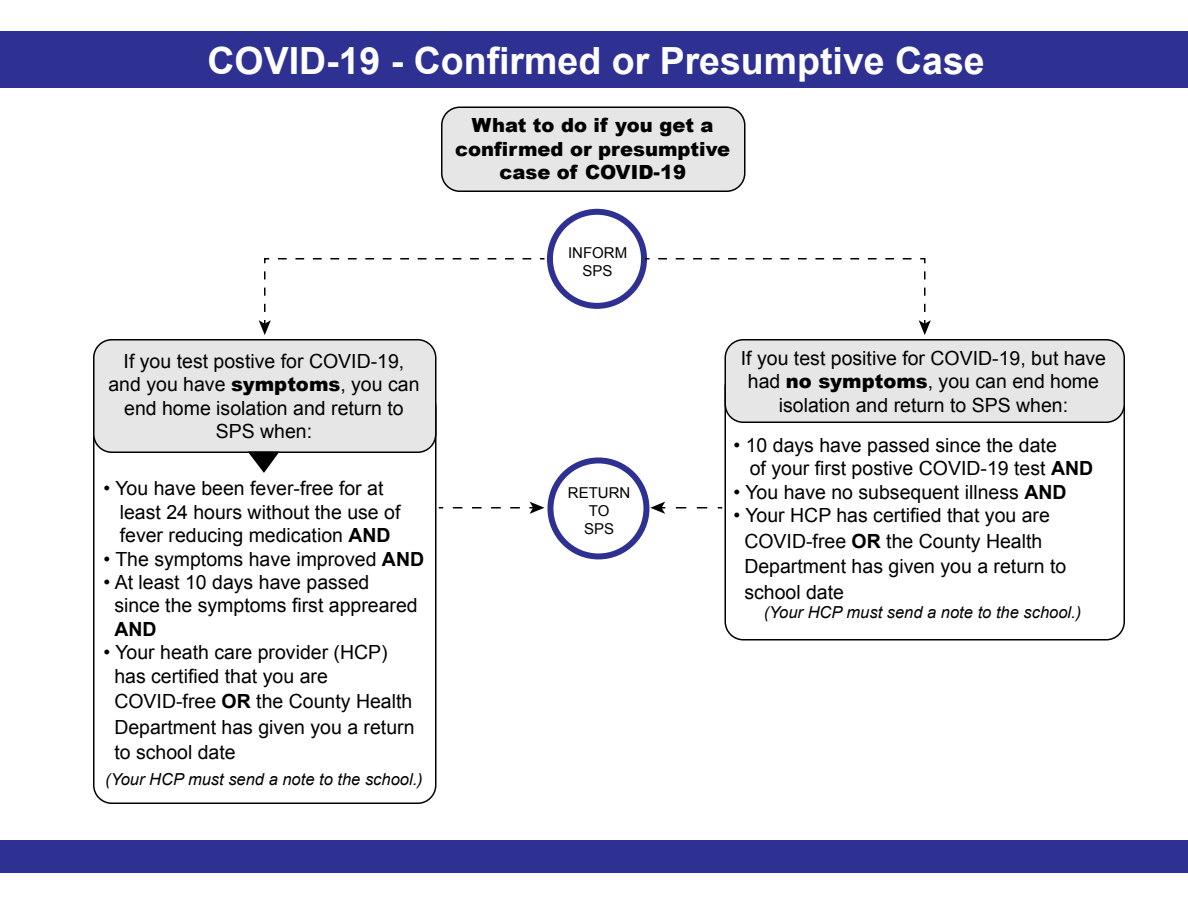
<style>
.page{position:relative;width:1188px;height:918px;background:#fff}
.page>*{position:absolute;margin:0;border:0;box-sizing:border-box;transform-origin:0 0}
.t1{font:700 37.5px "Arial";color:#fff}
.t2{font:19.5px/23.4px "Arial";color:#000}
.t3{font:900 19.5px/23.4px "Arial";color:#000;text-align:center}
.t4{font:700 19.5px "Arial";color:#000}
.t5{font:italic 16.5px "Arial";color:#000}
.t6{font:15px/18px "Arial";color:#000;text-align:center}
.s1{font-weight:900}
.s2{font-weight:700}
</style>
<div class="page">
<div style="left:93px;top:388px;width:343px;height:416px;border:2px solid #000;border-radius:18px"></div>
<div style="left:0;top:32px;width:1188px;height:56px;background:#2e3192"></div>
<div style="left:442px;top:107px;width:303px;height:84px;background:#e6e6e6;border-radius:18px"></div>
<div style="left:441px;top:106px;width:305px;height:86px;border:2px solid #000;border-radius:18px"></div>
<div style="left:94px;top:340px;width:342px;height:112px;background:#e6e6e6;border-radius:18px"></div>
<div style="left:93px;top:339px;width:343px;height:114px;border:2px solid #000;border-radius:18px"></div>
<div style="left:547px;top:457px;width:102px;height:102px;border:6px solid #2e3192;border-radius:50%"></div>
<div style="left:547px;top:209px;width:100px;height:100px;border:6px solid #2e3192;border-radius:50%"></div>
<svg style="left:676px;top:507px;width:46px;height:1px"></svg>
<svg style="left:650px;top:502px;width:15px;height:12px"></svg>
<svg style="left:439px;top:507px;width:81px;height:1px"></svg>
<svg style="left:529px;top:502px;width:15px;height:12px"></svg>
<div style="left:0;top:840px;width:1188px;height:33px;background:#2e3192"></div>
<div style="left:724px;top:369px;width:401px;height:271px;border:2px solid #000;border-radius:18px"></div>
<div style="left:725px;top:340px;width:399px;height:82px;background:#e6e6e6;border-radius:18px"></div>
<div style="left:724px;top:339px;width:401px;height:84px;border:2px solid #000;border-radius:18px"></div>
<svg style="left:248px;top:452px;width:32px;height:21px"></svg>
<svg style="left:264px;top:258px;width:6px;height:54px"></svg>
<svg style="left:278px;top:258px;width:266px;height:2px"></svg>
<svg style="left:259px;top:320px;width:12px;height:15px"></svg>
<svg style="left:920px;top:258px;width:6px;height:54px"></svg>
<svg style="left:645px;top:258px;width:267px;height:2px"></svg>
<svg style="left:919px;top:320px;width:12px;height:15px"></svg>
<h1 class="t1" style="left:208px;top:36px;width:779px">COVID-19 - Confirmed or Presumptive Case</h1>
<p class="t3" style="left:455px;top:113px;width:276px">What to do if you get a confirmed or presumptive case of COVID-19</p>
<p class="t2" style="left:108px;top:350px;width:313px;text-align:center">If you test postive for COVID-19, and you have <span class="s1">symptoms</span>, you can end home isolation and return to<br>SPS when:</p>
<p class="t2" style="left:120px;top:477px;width:282px;text-indent:-16px">• You have been fever-free for at least 24 hours without the use of fever reducing medication <span class="s2">AND</span></p>
<p class="t2" style="left:104px;top:547px;width:322px">• The symptoms have improved <span class="s2">AND</span></p>
<p class="t2" style="left:114px;top:571px;width:305px;text-indent:-11px">• At least 10 days have passed since the symptoms first appreared</p>
<p class="t4" style="left:114px;top:616px;width:44px">AND</p>
<p class="t2" style="left:114px;top:641px;width:275px;text-indent:-11px">• Your heath care provider (HCP) has certified that you are</p>
<p class="t2" style="left:114px;top:689px;width:302px;line-height:25.5px;text-align:justify">COVID-free <span class="s2">OR</span> the County Health Department has given you a return to school date</p>
<p class="t5" style="left:105px;top:768px;width:319px">(Your HCP must send a note to the school.)</p>
<p class="t6" style="left:568px;top:244px;width:61px">INFORM<br>SPS</p>
<p class="t6" style="left:568px;top:484px;width:64px">RETURN<br>TO<br>SPS</p>
<p class="t2" style="left:741px;top:347px;width:367px;text-align:center">If you test positive for COVID-19, but have had <span class="s1">no symptoms</span>, you can end home isolation and return to SPS when:</p>
<p class="t2" style="left:750px;top:434px;width:345px;text-indent:-16px">• 10 days have passed since the date<br>of your first postive COVID-19 test <span class="s2">AND</span></p>
<p class="t2" style="left:734px;top:480px;width:335px">• You have no subsequent illness <span class="s2">AND</span></p>
<p class="t2" style="left:744px;top:503px;width:323px;line-height:25.5px;text-indent:-11px">• Your HCP has certified that you are<br>COVID-free <span class="s2">OR</span> the County Health<br>Department has given you a return to school date</p>
<p class="t5" style="left:764px;top:602px;width:319px">(Your HCP must send a note to the school.)</p>
</div>
